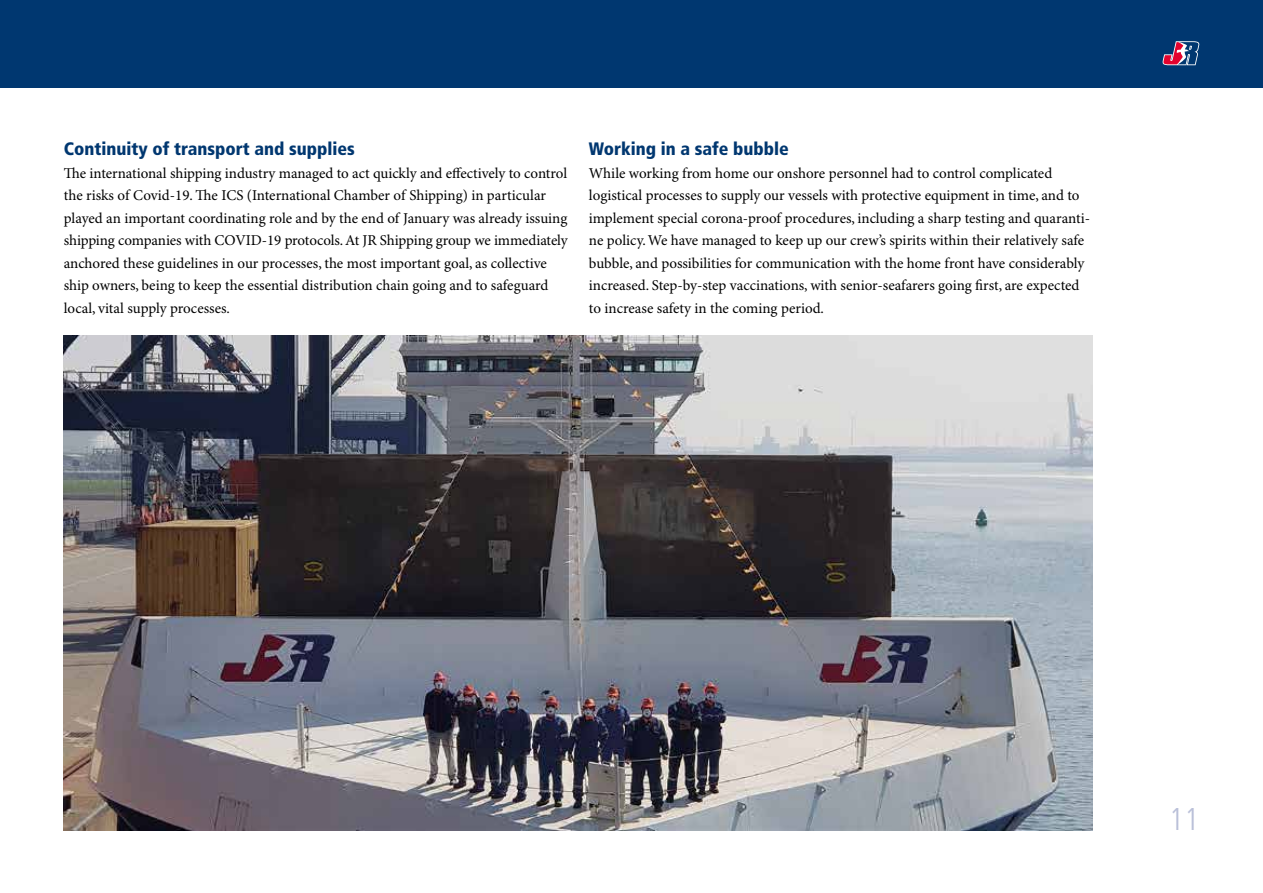
<style>
.page{position:relative;width:1263px;height:893px;background:#fff}
.page>*{position:absolute;margin:0;border:0;box-sizing:border-box;transform-origin:0 0}
.t1{font:300 condensed 31.5px "Frutiger";color:#bac0d9}
.t2{font:900 condensed 18px "Frutiger";color:#003770}
.t3{font:15px/22.5px "Minion Pro";letter-spacing:-.005em;color:#000}
</style>
<div class="page">
<div style="left:0;top:0;width:1263px;height:88px;background:#003770"></div>
<svg style="left:1162px;top:41px;width:37px;height:24px"></svg>
<img style="left:64px;top:335px;width:1029px;height:495px">
<p class="t2" style="left:64px;top:138px;width:293px">Continuity of transport and supplies</p>
<p class="t3" style="left:64px;top:162px;width:505px">The international shipping industry managed to act quickly and effectively to control the risks of Covid-19. The ICS (International Chamber of Shipping) in particular played an important coordinating role and by the end of January was already issuing shipping companies with COVID-19 protocols. At JR Shipping group we immediately anchored these guidelines in our processes, the most important goal, as collective ship owners, being to keep the essential distribution chain going and to safeguard local, vital supply processes.</p>
<p class="t2" style="left:589px;top:138px;width:201px">Working in a safe bubble</p>
<p class="t3" style="left:589px;top:162px;width:503px">While working from home our onshore personnel had to control complicated logistical processes to supply our vessels with protective equipment in time, and to implement special corona-proof procedures, including a sharp testing and quaranti&shy;ne policy. We have managed to keep up our crew’s spirits within their relatively safe bubble, and possibilities for communication with the home front have considerably increased. Step-by-step vaccinations, with senior-seafarers going first, are expected to increase safety in the coming period.</p>
<h1 class="t1" style="left:1169px;top:801px;width:32px">11</h1>
</div>
